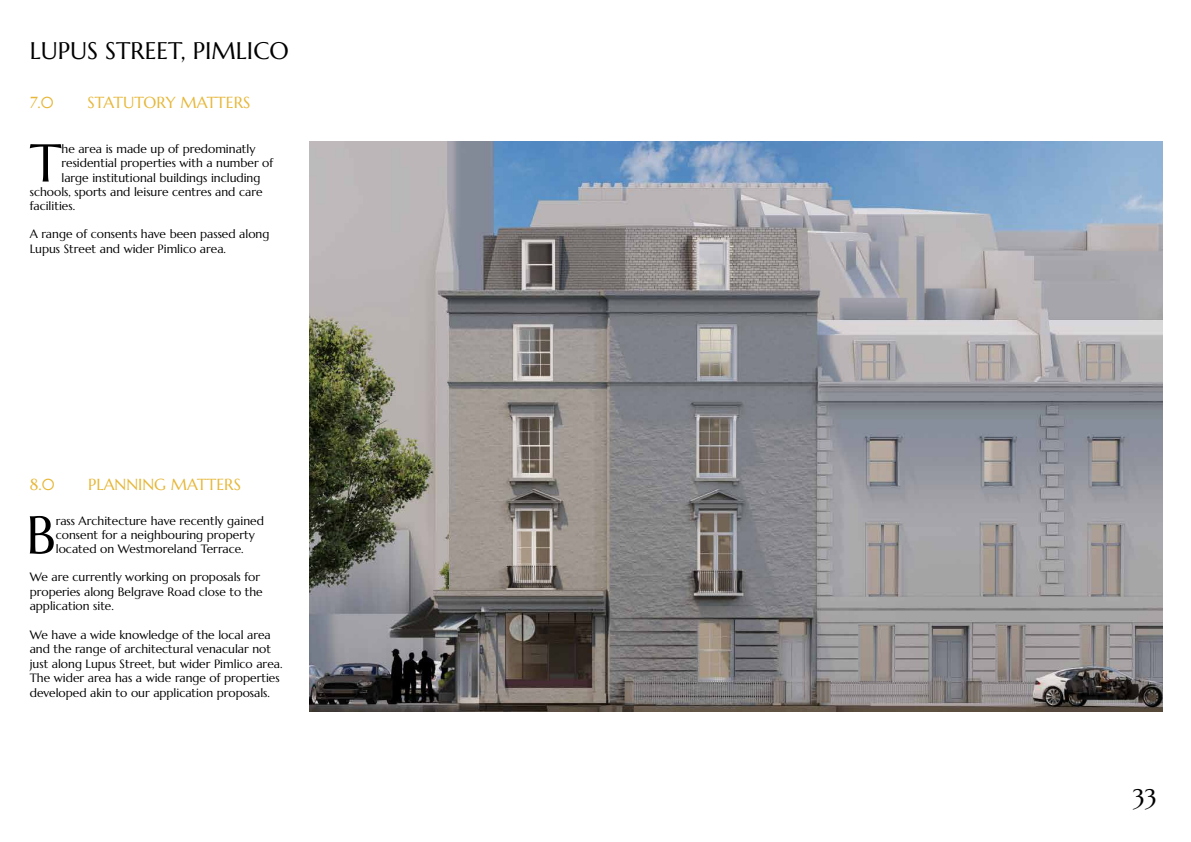
<style>
.page{position:relative;width:1191px;height:842px;background:#fff}
.page>*{position:absolute;margin:0;border:0;box-sizing:border-box;transform-origin:0 0}
.t1{font:53.1px "Marcellus";color:#000}
.t2{font:24px "Marcellus";color:#000}
.t3{font:16px "Marcellus";color:#e6b738}
.t4{font:12px/14.4px "Marcellus";color:#000}
</style>
<div class="page">
<img style="left:309px;top:141px;width:853px;height:570px">
<h2 class="t2" style="left:30px;top:36px;width:261px">LUPUS STREET, PIMLICO</h2>
<h3 class="t3" style="left:30px;top:92px;width:26px">7.0</h3>
<h3 class="t3" style="left:87px;top:92px;width:165px">STATUTORY MATTERS</h3>
<h1 class="t1" style="left:30px;top:130px;width:33px">T</h1>
<p class="t4" style="left:61px;top:141px;width:195px">he area is made up of predominatly</p>
<p class="t4" style="left:61px;top:156px;width:213px">residential properties with a number of</p>
<p class="t4" style="left:61px;top:170px;width:200px">large institutional buildings including</p>
<p class="t4" style="left:30px;top:185px;width:234px">schools, sports and leisure centres and care</p>
<p class="t4" style="left:30px;top:199px;width:47px">facilities.</p>
<p class="t4" style="left:30px;top:227px;width:241px">A range of consents have been passed along<br>Lupus Street and wider Pimlico area.</p>
<h3 class="t3" style="left:30px;top:474px;width:26px">8.0</h3>
<h3 class="t3" style="left:88px;top:474px;width:154px">PLANNING MATTERS</h3>
<h1 class="t1" style="left:26px;top:502px;width:31px">B</h1>
<p class="t4" style="left:56px;top:513px;width:209px">rass Architecture have recently gained consent for a neighbouring property located on Westmoreland Terrace.</p>
<p class="t4" style="left:30px;top:570px;width:234px">We are currently working on proposals for properies along Belgrave Road close to the application site.</p>
<p class="t4" style="left:30px;top:628px;width:254px">We have a wide knowledge of the local area and the range of architectural venacular not just along Lupus Street, but wider Pimlico area.<br>The wider area has a wide range of properties developed akin to our application proposals.</p>
<h2 class="t2" style="left:1133px;top:782px;width:25px">33</h2>
</div>
